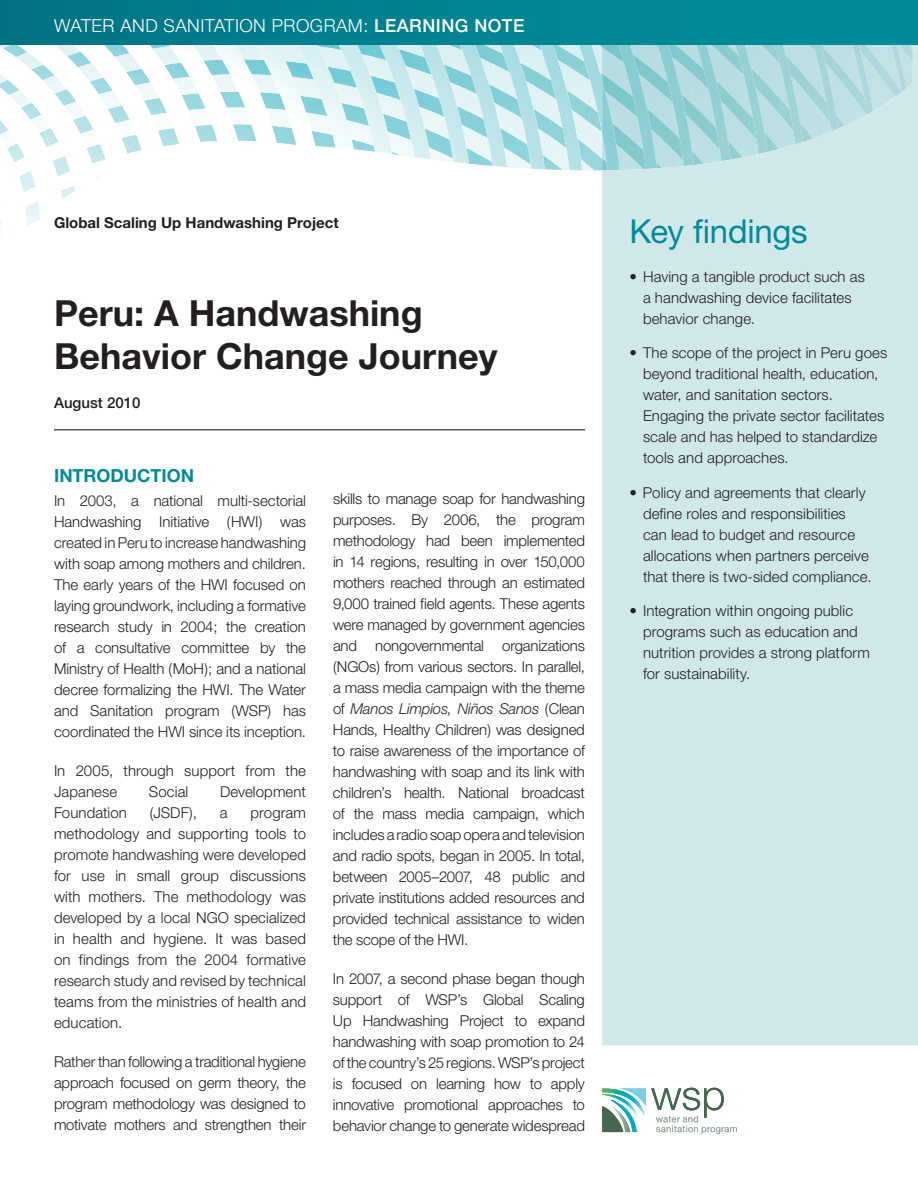
<style>
.page{position:relative;width:918px;height:1188px;background:#fff}
.page>*{position:absolute;margin:0;border:0;box-sizing:border-box;transform-origin:0 0}
.t1{font:700 36px/43.5px "Helvetica Neue";color:#231f20}
.t2{font:33px "Helvetica Neue";letter-spacing:-.01em;color:#008b97}
.t3{font:300 18px "Helvetica Neue";letter-spacing:.025em;color:#fff}
.t4{font:700 18px "Helvetica Neue";letter-spacing:-.005em;color:#008b97}
.t5{font:300 15px/21px "Helvetica Neue";letter-spacing:.005em;color:#231f20}
.t6{font:700 15px "Helvetica Neue";color:#231f20}
.t7{font:500 15px "Helvetica Neue";color:#231f20}
.s1{font-weight:500}
.s2{font-style:italic}
</style>
<div class="page">
<img style="left:909px;top:0;width:4px;height:8px">
<img style="left:866px;top:0;width:43px;height:45px">
<img style="left:822px;top:0;width:44px;height:45px">
<img style="left:783px;top:0;width:39px;height:45px">
<img style="left:745px;top:0;width:11px;height:45px">
<img style="left:707px;top:0;width:9px;height:45px">
<div style="left:630px;top:0;width:77px;height:45px;background:#008995"></div>
<img style="left:592px;top:0;width:4px;height:45px">
<img style="left:3px;top:45px;width:14px;height:2px">
<img style="left:62px;top:177px;width:38px;height:22px">
<img style="left:874px;top:0;width:23px;height:45px">
<img style="left:835px;top:0;width:24px;height:45px">
<img style="left:795px;top:0;width:26px;height:45px">
<img style="left:756px;top:0;width:27px;height:45px">
<img style="left:716px;top:0;width:29px;height:45px">
<img style="left:636px;top:0;width:32px;height:45px">
<div style="left:596px;top:0;width:34px;height:45px;background:#008894"></div>
<img style="left:582px;top:45px;width:20px;height:89px">
<div style="left:556px;top:0;width:36px;height:45px;background:#008794"></div>
<img style="left:542px;top:45px;width:40px;height:125px">
<img style="left:507px;top:45px;width:38px;height:124px">
<img style="left:469px;top:45px;width:38px;height:122px">
<img style="left:430px;top:45px;width:39px;height:119px">
<img style="left:392px;top:45px;width:39px;height:114px">
<img style="left:354px;top:45px;width:39px;height:109px">
<img style="left:315px;top:45px;width:39px;height:104px">
<img style="left:277px;top:45px;width:38px;height:100px">
<img style="left:239px;top:45px;width:38px;height:98px">
<img style="left:202px;top:45px;width:37px;height:97px">
<img style="left:166px;top:45px;width:36px;height:101px">
<img style="left:131px;top:45px;width:35px;height:108px">
<img style="left:17px;top:45px;width:114px;height:117px">
<img style="left:0;top:47px;width:96px;height:144px">
<img style="left:0;top:87px;width:62px;height:132px">
<img style="left:0;top:138px;width:26px;height:100px">
<img style="left:0;top:0;width:553px;height:45px">
<svg style="left:913px;top:45px;width:5px;height:20px"></svg>
<img style="left:907px;top:45px;width:6px;height:18px">
<img style="left:875px;top:45px;width:16px;height:20px">
<img style="left:845px;top:45px;width:30px;height:20px">
<img style="left:803px;top:45px;width:10px;height:20px">
<img style="left:602px;top:45px;width:134px;height:20px">
<img style="left:891px;top:45px;width:16px;height:20px">
<img style="left:852px;top:45px;width:21px;height:20px">
<img style="left:814px;top:45px;width:25px;height:20px">
<img style="left:775px;top:45px;width:28px;height:20px">
<img style="left:736px;top:45px;width:31px;height:20px">
<img style="left:697px;top:45px;width:34px;height:20px">
<img style="left:658px;top:45px;width:36px;height:20px">
<img style="left:618px;top:45px;width:39px;height:20px">
<svg style="left:602px;top:65px;width:316px;height:980px;fill:#d1e8eb"></svg>
<hr style="left:54px;top:429px;width:531px;height:1px;background:#231f20">
<svg style="left:602px;top:1088px;width:135px;height:46px"></svg>
<p class="t3" style="left:54px;top:19px;width:472px">WATER AND SANITATION PROGRAM: <span class="s1">LEARNING NOTE</span></p>
<p class="t6" style="left:54px;top:218px;width:286px">Global Scaling Up Handwashing Project</p>
<h1 class="t1" style="left:54px;top:295px;width:445px">Peru: A Handwashing<br>Behavior Change Journey</h1>
<p class="t7" style="left:54px;top:398px;width:88px">August 2010</p>
<p class="t4" style="left:54px;top:469px;width:142px">INTRODUCTION</p>
<p class="t5" style="left:54px;top:492px;width:254px;text-align:justify">In 2003, a national multi-sectorial Handwashing Initiative (HWI) was created in Peru to increase handwashing with soap among mothers and children.<br>The early years of the HWI focused on laying groundwork, including a formative research study in 2004; the creation of a consultative committee by the Ministry of Health (MoH); and a national decree formalizing the HWI. The Water and Sanitation program (WSP) has coordinated the HWI since its inception.</p>
<p class="t5" style="left:54px;top:762px;width:254px">In 2005, through support from the<br>Japanese</p>
<p class="t5" style="left:149px;top:783px;width:41px">Social</p>
<p class="t5" style="left:220px;top:783px;width:87px">Development</p>
<p class="t5" style="left:54px;top:804px;width:74px">Foundation</p>
<p class="t5" style="left:150px;top:804px;width:49px">(JSDF),</p>
<p class="t5" style="left:220px;top:804px;width:9px">a</p>
<p class="t5" style="left:54px;top:804px;width:254px;text-align:justify;text-indent:197px">program methodology and supporting tools to promote handwashing were developed for use in small group discussions with mothers. The methodology was developed by a local NGO specialized in health and hygiene. It was based on findings from the 2004 formative research study and revised by technical teams from the ministries of health and education.</p>
<p class="t5" style="left:54px;top:1053px;width:254px;text-align:justify">Rather than following a traditional hygiene approach focused on germ theory, the program methodology was designed to motivate mothers and strengthen their</p>
<p class="t5" style="left:333px;top:489px;width:254px;text-align:justify">skills to manage soap for handwashing purposes. By 2006, the program methodology had been implemented in 14 regions, resulting in over 150,000 mothers reached through an estimated 9,000 trained field agents. These agents were managed by government agencies and nongovernmental organizations (NGOs) from various sectors. In parallel, a mass media campaign with the theme of <span class="s2">Manos Limpios, Niños Sanos</span> (Clean Hands, Healthy Children) was designed to raise awareness of the importance of handwashing with soap and its link with children’s health. National broadcast of the mass media campaign, which includes a radio soap opera and television and radio spots, began in 2005. In total, between 2005–2007, 48 public and private institutions added resources and provided technical assistance to widen the scope of the HWI.</p>
<p class="t5" style="left:333px;top:969px;width:254px;text-align:justify">In 2007, a second phase began though support of WSP’s Global Scaling Up Handwashing Project to expand handwashing with soap promotion to 24 of the country’s 25 regions. WSP’s project is focused on learning how to apply innovative promotional approaches to behavior change to generate widespread</p>
<h2 class="t2" style="left:630px;top:219px;width:180px">Key findings</h2>
<p class="t5" style="left:643px;top:267px;width:223px;text-indent:-14px">• Having a tangible product such as a handwashing device facilitates behavior change.</p>
<p class="t5" style="left:643px;top:344px;width:246px;text-indent:-14px">• The scope of the project in Peru goes beyond traditional health, education, water, and sanitation sectors.<br>Engaging the private sector facilitates scale and has helped to standardize tools and approaches.</p>
<p class="t5" style="left:643px;top:483px;width:230px;text-indent:-14px">• Policy and agreements that clearly define roles and responsibilities can lead to budget and resource allocations when partners perceive that there is two-sided compliance.</p>
<p class="t5" style="left:643px;top:602px;width:229px;text-indent:-14px">• Integration within ongoing public programs such as education and nutrition provides a strong platform for sustainability.</p>
</div>
